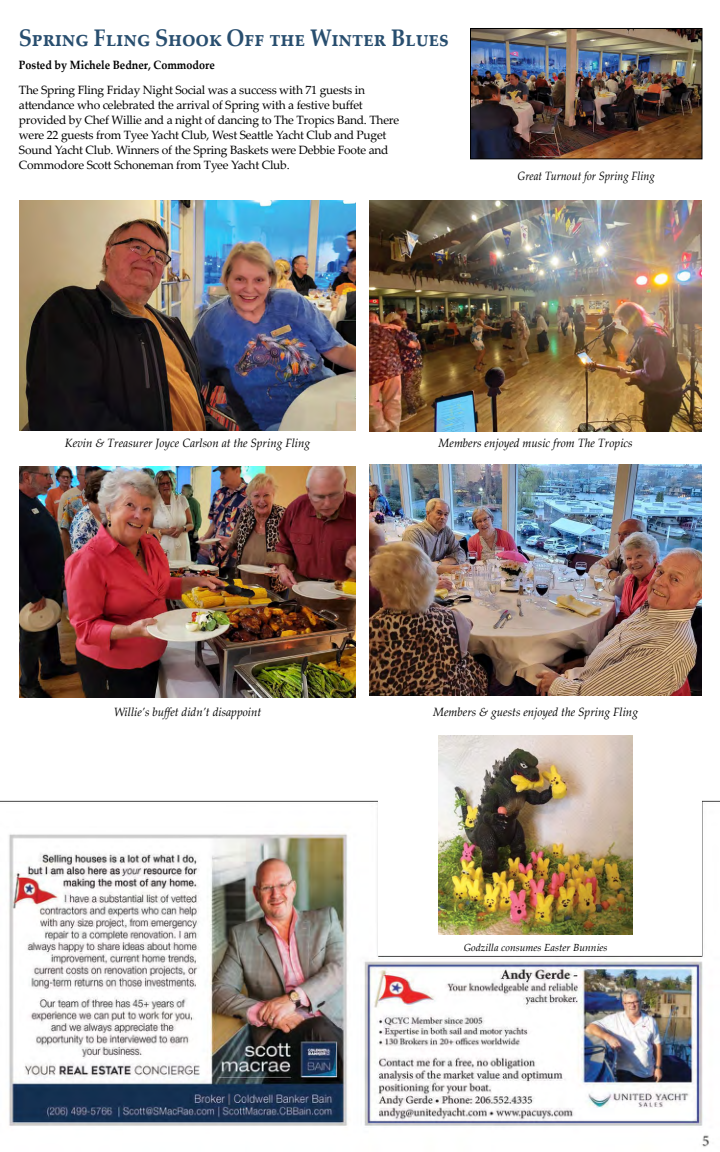
<style>
.page{position:relative;width:720px;height:1152px;background:#fff}
.page>*{position:absolute;margin:0;border:0;box-sizing:border-box;transform-origin:0 0}
.t1{font:700 24px "Palatino Linotype";letter-spacing:-.01em;color:#284e6f;scale:.9 1}
.t2{font:12px/15px "Palatino Linotype";letter-spacing:-.02em;color:#000}
.t3{font:italic 12px "Palatino Linotype";color:#000;scale:.96 1}
.t4{font:700 12px "Palatino Linotype";color:#000;scale:.9 1}
.t5{font:italic 12px "Palatino Linotype";color:#000;scale:.9 1}
.t6{font:italic 10.3px "Palatino Linotype";color:#000}
</style>
<div class="page">
<img style="left:0;top:28px;width:720px;height:1119px">
<img style="left:472px;top:30px;width:228px;height:127px">
<div style="left:470px;top:28px;width:232px;height:131px;border:1px solid #000"></div>
<img style="left:369px;top:200px;width:333px;height:231px">
<img style="left:369px;top:465px;width:333px;height:231px">
<img style="left:439px;top:736px;width:193px;height:198px">
<img style="left:20px;top:200px;width:336px;height:231px">
<img style="left:20px;top:467px;width:336px;height:230px">
<h1 class="t1" style="left:19px;top:20px;width:479px">Spring Fling Shook Off the Winter Blues</h1>
<p class="t2" style="left:19px;top:82px;width:382px">The Spring Fling Friday Night Social was a success with 71 guests in attendance who celebrated the arrival of Spring with a festive buffet provided by Chef Willie and a night of dancing to The Tropics Band. There were 22 guests from Tyee Yacht Club, West Seattle Yacht Club and Puget Sound Yacht Club. Winners of the Spring Baskets were Debbie Foote and Commodore Scott Schoneman from Tyee Yacht Club.</p>
<p class="t4" style="left:19px;top:57px;width:219px">Posted by Michele Bedner, Commodore</p>
<p class="t5" style="left:518px;top:168px;width:154px">Great Turnout for Spring Fling</p>
<p class="t3" style="left:65px;top:434px;width:257px">Kevin &amp; Treasurer Joyce Carlson at the Spring Fling</p>
<p class="t3" style="left:114px;top:704px;width:155px">Willie’s buffet didn’t disappoint</p>
<p class="t3" style="left:439px;top:434px;width:204px">Members enjoyed music from The Tropics</p>
<p class="t3" style="left:433px;top:704px;width:215px">Members &amp; guests enjoyed the Spring Fling</p>
<p class="t6" style="left:464px;top:940px;width:145px">Godzilla consumes Easter Bunnies</p>
</div>
